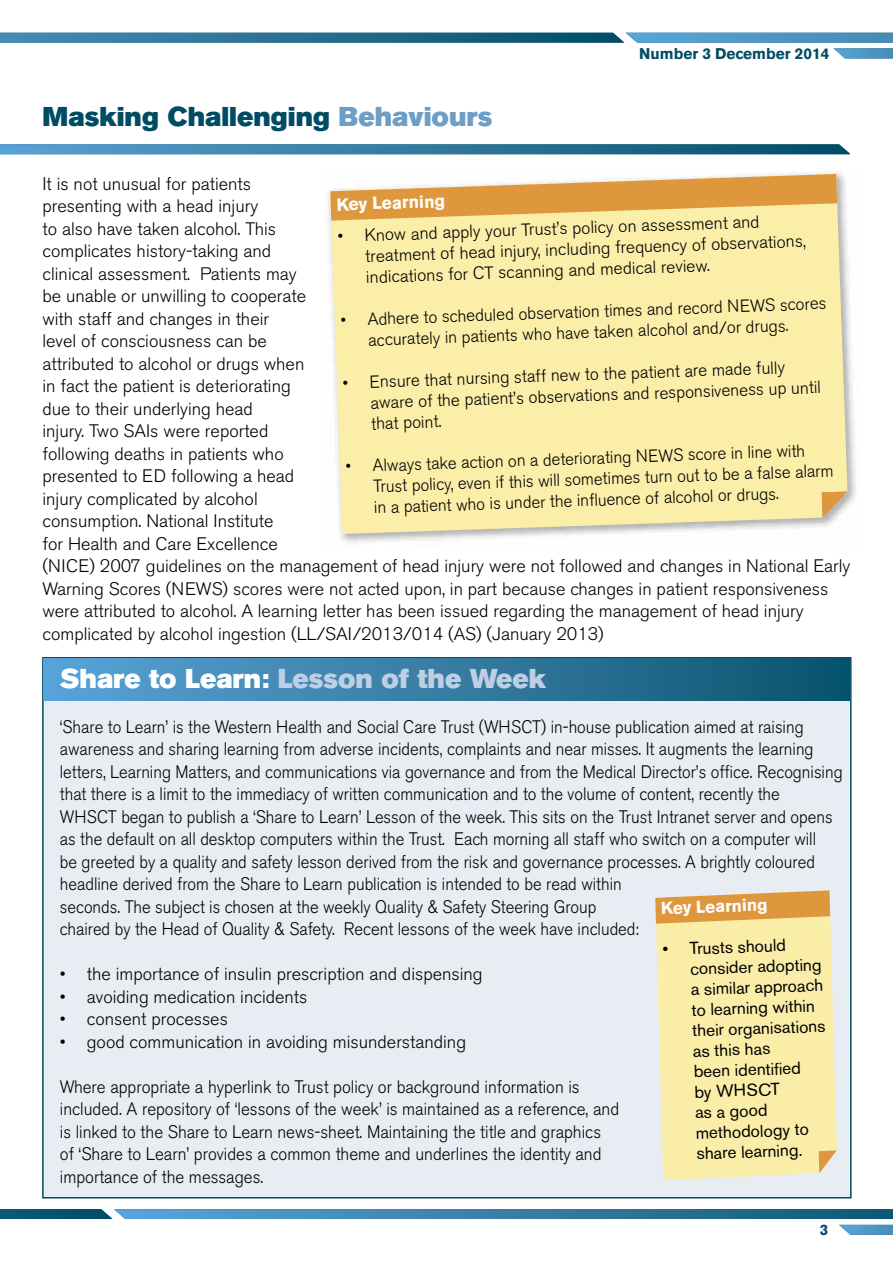
<style>
.page{position:relative;width:893px;height:1263px;background:#fff}
.page>*{position:absolute;margin:0;border:0;box-sizing:border-box;transform-origin:0 0}
.t1{font:27px "Akzidenz Grotesk BE Super";color:#004c63}
.t2{font:27px "Akzidenz Grotesk BE Super";color:#becfe3}
.t3{font:300 18px/22.5px "Akzidenz Grotesk BE";color:#000}
.t4{font:300 18px/22.5px "Akzidenz Grotesk BE";color:#000;scale:.92 1}
.t5{font:300 18px/22.5px "Akzidenz Grotesk BE";color:#000;scale:.94 1}
.t6{font:300 17.4px/21px "Akzidenz Grotesk BE";color:#000}
.t7{font:300 17.4px/21px "Akzidenz Grotesk BE";color:#000;scale:.96 1}
.t8{font:700 17.4px "Akzidenz Grotesk BE";color:#fff}
.t9{font:17.1px/20.5px "Akzidenz Grotesk BE";color:#000}
.t10{font:700 17.1px "Akzidenz Grotesk BE";color:#fff}
.t11{font:700 15.45px "Akzidenz Grotesk BE";color:#004c63}
.t12{font:700 15px "Akzidenz Grotesk BE";color:#004c65}
.s1{color:#6e9ec6}
.s2{color:#fff}
</style>
<div class="page">
<div style="left:42px;top:657px;width:809px;height:541px;background:#e8edf4;border:2px solid #004c63"></div>
<svg style="left:0;top:33px;width:893px;height:25px"></svg>
<div style="left:629px;top:47px;width:200px;height:18px;background:#fff"></div>
<svg style="left:839px;top:1225px;width:54px;height:10px"></svg>
<svg style="left:0;top:1209px;width:893px;height:10px"></svg>
<svg style="left:0;top:144px;width:850px;height:10px"></svg>
<img style="left:327px;top:172px;width:529px;height:371px">
<div style="left:330px;top:174px;width:517px;height:360px;background:#faeea8"></div>
<svg style="left:822px;top:491px;width:25px;height:27px"></svg>
<svg style="left:330px;top:174px;width:507px;height:47px"></svg>
<div style="left:44px;top:658px;width:806px;height:43px;background:linear-gradient(to right,#5ca3d7,#0c546e)"></div>
<div style="left:656px;top:910px;width:181px;height:270px;background:#f9eda8"></div>
<svg style="left:819px;top:1150px;width:18px;height:23px"></svg>
<svg style="left:655px;top:890px;width:175px;height:34px"></svg>
<h1 class="t1" style="left:43px;top:100px;width:451px">Masking Challenging <span class="s1">Behaviours</span></h1>
<p class="t11" style="left:639px;top:44px;width:192px">Number 3 December 2014</p>
<p class="t12" style="left:638px;top:45px;width:186px">Number 1 December 2013</p>
<p class="t3" style="left:43px;top:172px;width:809px">It is not unusual for patients<br>presenting with a head injury<br>to also have taken alcohol. This<br>complicates history-taking and<br>clinical assessment. Patients may<br>be unable or unwilling to cooperate<br>with staff and changes in their<br>level of consciousness can be<br>attributed to alcohol or drugs when<br>in fact the patient is deteriorating<br>due to their underlying head<br>injury. Two SAIs were reported<br>following deaths in patients who<br>presented to ED following a head<br>injury complicated by alcohol<br>consumption. National Institute<br>for Health and Care Excellence<br>(NICE) 2007 guidelines on the management of head injury were not followed and changes in National Early Warning Scores (NEWS) scores were not acted upon, in part because changes in patient responsiveness were attributed to alcohol. A learning letter has been issued regarding the management of head injury complicated by alcohol ingestion (LL/SAI/2013/014 (AS) (January 2013)</p>
<p class="t8" style="left:336px;top:194px;width:110px;rotate:-2deg">Key Learning</p>
<p class="t6" style="left:364px;top:225px;width:442px;text-indent:-27px;rotate:-2deg">• Know and apply your Trust’s policy on assessment and treatment of head injury, including frequency of observations, indications for CT scanning and medical review.</p>
<p class="t6" style="left:367px;top:309px;width:461px;text-indent:-27px;rotate:-2deg">• Adhere to scheduled observation times and record NEWS scores accurately in patients who have taken alcohol and/or drugs.</p>
<p class="t6" style="left:369px;top:372px;width:452px;text-indent:-27px;rotate:-2deg">• Ensure that nursing staff new to the patient are made fully aware of the patient’s observations and responsiveness up until that point.</p>
<p class="t7" style="left:372px;top:455px;width:481px;text-indent:-27px;rotate:-2deg">• Always take action on a deteriorating NEWS score in line with<br>Trust policy, even if this will sometimes turn out to be a false alarm in a patient who is under the infl uence of alcohol or drugs.</p>
<h1 class="t2" style="left:60px;top:663px;width:488px"><span class="s2">Share to Learn:</span> Lesson of the Week</h1>
<p class="t4" style="left:60px;top:716px;width:852px">‘Share to Learn’ is the Western Health and Social Care Trust (WHSCT) in-house publication aimed at raising awareness and sharing learning from adverse incidents, complaints and near misses. It augments the learning letters, Learning Matters, and communications via governance and from the Medical Director’s office. Recognising that there is a limit to the immediacy of written communication and to the volume of content, recently the<br>WHSCT began to publish a ‘Share to Learn’ Lesson of the week. This sits on the Trust Intranet server and opens as the default on all desktop computers within the Trust. Each morning all staff who switch on a computer will<br>be greeted by a quality and safety lesson derived from the risk and governance processes. A brightly coloured headline derived from the Share to Learn publication is intended to be read within<br>seconds. The subject is chosen at the weekly Quality &amp; Safety Steering Group<br>chaired by the Head of Quality &amp; Safety. Recent lessons of the week have included:</p>
<p class="t3" style="left:60px;top:963px;width:424px">• the importance of insulin prescription and dispensing</p>
<p class="t3" style="left:60px;top:986px;width:249px">• avoiding medication incidents</p>
<p class="t3" style="left:60px;top:1008px;width:170px">• consent processes</p>
<p class="t3" style="left:60px;top:1031px;width:408px">• good communication in avoiding misunderstanding</p>
<p class="t5" style="left:60px;top:1076px;width:596px">Where appropriate a hyperlink to Trust policy or background information is included. A repository of ‘lessons of the week’ is maintained as a reference, and is linked to the Share to Learn news-sheet. Maintaining the title and graphics of ‘Share to Learn’ provides a common theme and underlines the identity and importance of the messages.</p>
<p class="t10" style="left:661px;top:898px;width:108px;rotate:-2deg">Key Learning</p>
<p class="t9" style="left:689px;top:938px;width:135px;text-indent:-27px;rotate:-2deg">• Trusts should consider adopting a similar approach to learning within their organisations as this has<br>been identifi ed<br>by WHSCT<br>as a good methodology to share learning.</p>
<p class="t12" style="left:820px;top:1221px;width:10px">3</p>
</div>
